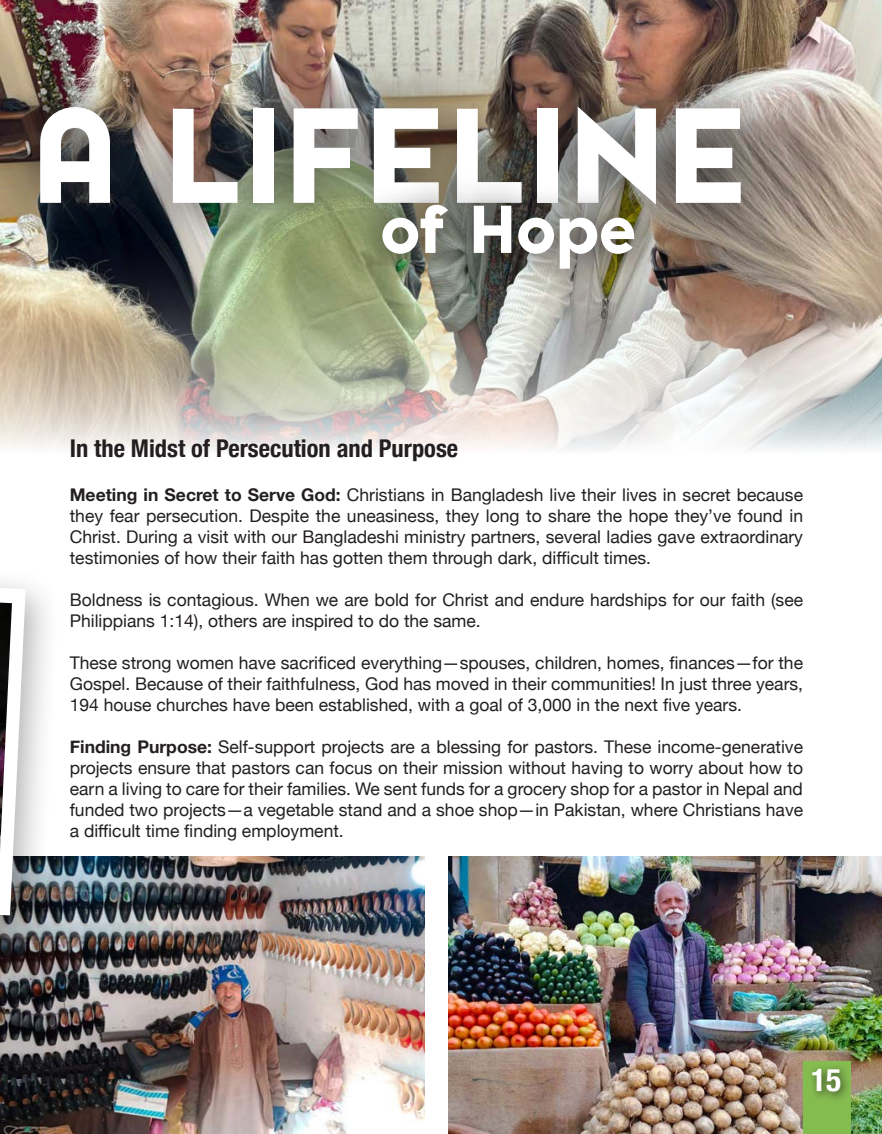
<style>
.page{position:relative;width:882px;height:1134px;background:#fff}
.page>*{position:absolute;margin:0;border:0;box-sizing:border-box;transform-origin:0 0}
.Note_Level_2{font:900 126px "Pontiac";color:#fff}
.Note_Level_2-2{font:900 63px "Pontiac";color:#fff}
.t1{font:700 condensed 31.5px "Helvetica Neue";color:#fff}
.t2{font:700 condensed 24.5px "Helvetica Neue";color:#231f20}
.t3{font:17.5px/21px "Helvetica Neue";color:#231f20;text-align:justify}
.s1{font-weight:700}
</style>
<div class="page">
<img style="left:0;top:0;width:882px;height:449px">
<img style="left:0;top:856px;width:425px;height:278px">
<img style="left:449px;top:856px;width:433px;height:278px">
<div style="left:0;top:558px;width:61px;height:396px;background:#231f20;opacity:.35"></div>
<svg style="left:0;top:588px;width:26px;height:327px"></svg>
<img style="left:0;top:603px;width:12px;height:250px">
<img style="left:0;top:60px;width:788px;height:192px">
<img style="left:350px;top:173px;width:316px;height:127px">
<div style="left:803px;top:1061px;width:47px;height:73px;background:#85bc50"></div>
<div style="left:807px;top:1063px;width:44px;height:40px;background:#231f20;opacity:.75"></div>
<p class="Note_Level_2" style="left:32px;top:59px;width:719px">A LIFELINE</p>
<p class="Note_Level_2-2" style="left:381px;top:181px;width:257px">of Hope</p>
<p class="t2" style="left:70px;top:428px;width:390px">In the Midst of Persecution and Purpose</p>
<p class="t3" style="left:70px;top:485px;width:735px"><span class="s1">Meeting in Secret to Serve God:</span> Christians in Bangladesh live their lives in secret because they fear persecution. Despite the uneasiness, they long to share the hope they’ve found in Christ. During a visit with our Bangladeshi ministry partners, several ladies gave extraordinary testimonies of how their faith has gotten them through dark, difficult times.</p>
<p class="t3" style="left:70px;top:590px;width:735px">Boldness is contagious. When we are bold for Christ and endure hardships for our faith (see<br>Philippians 1:14), others are inspired to do the same.</p>
<p class="t3" style="left:70px;top:653px;width:735px">These strong women have sacrificed everything—spouses, children, homes, finances—for the Gospel. Because of their faithfulness, God has moved in their communities! In just three years, 194 house churches have been established, with a goal of 3,000 in the next five years.</p>
<p class="t3" style="left:70px;top:737px;width:735px"><span class="s1">Finding Purpose:</span> Self-support projects are a blessing for pastors. These income-generative projects ensure that pastors can focus on their mission without having to worry about how to earn a living to care for their families. We sent funds for a grocery shop for a pastor in Nepal and funded two projects—a vegetable stand and a shoe shop—in Pakistan, where Christians have a difficult time finding employment.</p>
<p class="t1" style="left:811px;top:1054px;width:32px">15</p>
</div>
